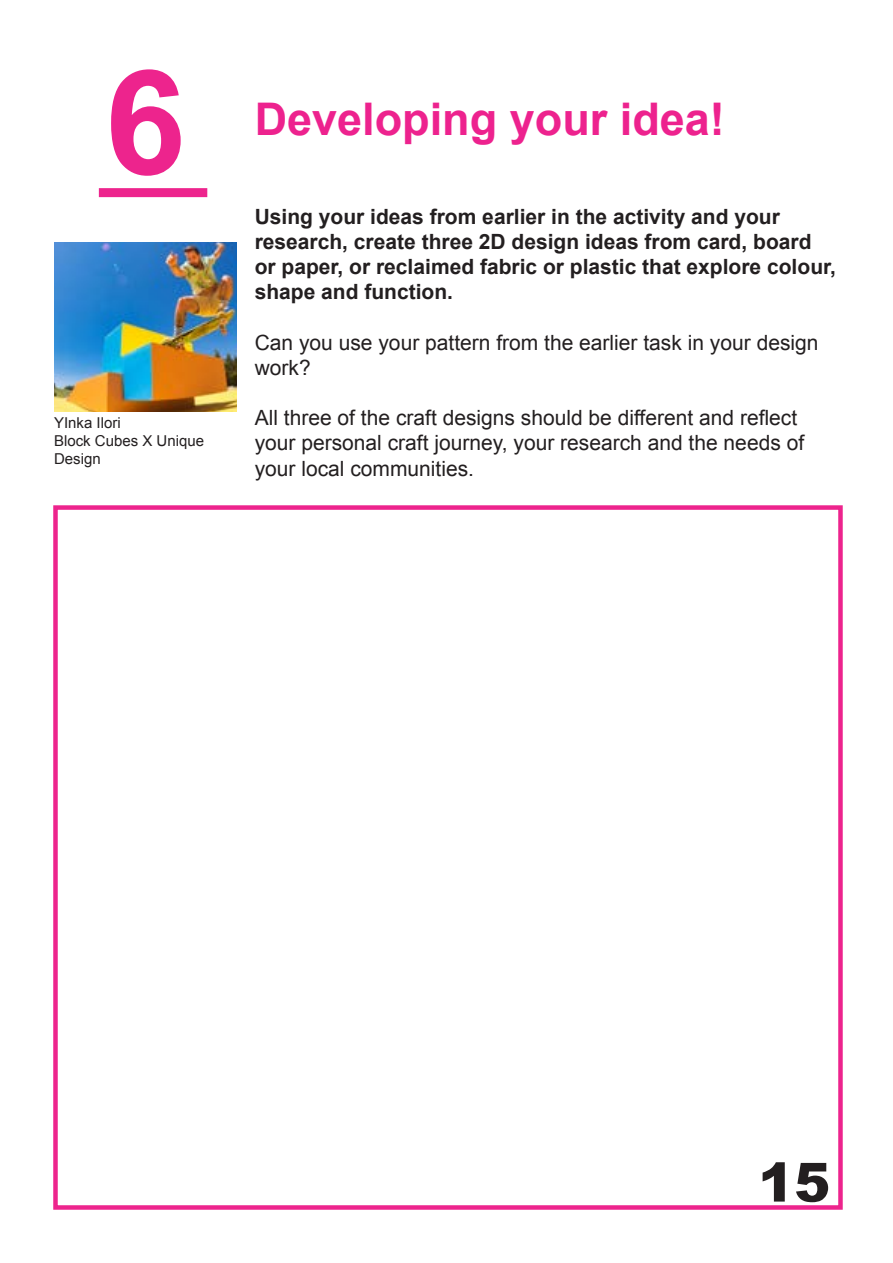
<style>
.page{position:relative;width:893px;height:1263px;background:#fff}
.page>*{position:absolute;margin:0;border:0;box-sizing:border-box;transform-origin:0 0}
.t1{font:700 145.5px "Arial";color:#ed248d}
.t2{font:900 54px "Arial";color:#231f20}
.t3{font:700 45px "Arial";color:#ed228e}
.t4{font:21px/25.2px "Arial";color:#231f20}
.t5{font:700 21px/25.2px "Arial";color:#231f20}
.t6{font:15px/18px "Arial";color:#231f20}
</style>
<div class="page">
<div style="left:53px;top:505px;width:790px;height:705px;border:4px solid #ed248d"></div>
<div style="left:99px;top:188px;width:108px;height:9px;background:#ed248d"></div>
<img style="left:54px;top:242px;width:183px;height:169px">
<p class="t1" style="left:105px;top:27px;width:82px">6</p>
<p class="t6" style="left:54px;top:414px;width:68px">YInka Ilori</p>
<p class="t6" style="left:54px;top:432px;width:152px">Block Cubes X Unique<br>Design</p>
<p class="t3" style="left:255px;top:90px;width:472px">Developing your idea!</p>
<p class="t5" style="left:255px;top:204px;width:583px">Using your ideas from earlier in the activity and your research, create three 2D design ideas from card, board or paper, or reclaimed fabric or plastic that explore colour, shape and function.</p>
<p class="t4" style="left:255px;top:330px;width:565px">Can you use your pattern from the earlier task in your design work?</p>
<p class="t4" style="left:255px;top:405px;width:551px">All three of the craft designs should be different and reflect your personal craft journey, your research and the needs of your local communities.</p>
<p class="t2" style="left:758px;top:1143px;width:74px">15</p>
</div>
